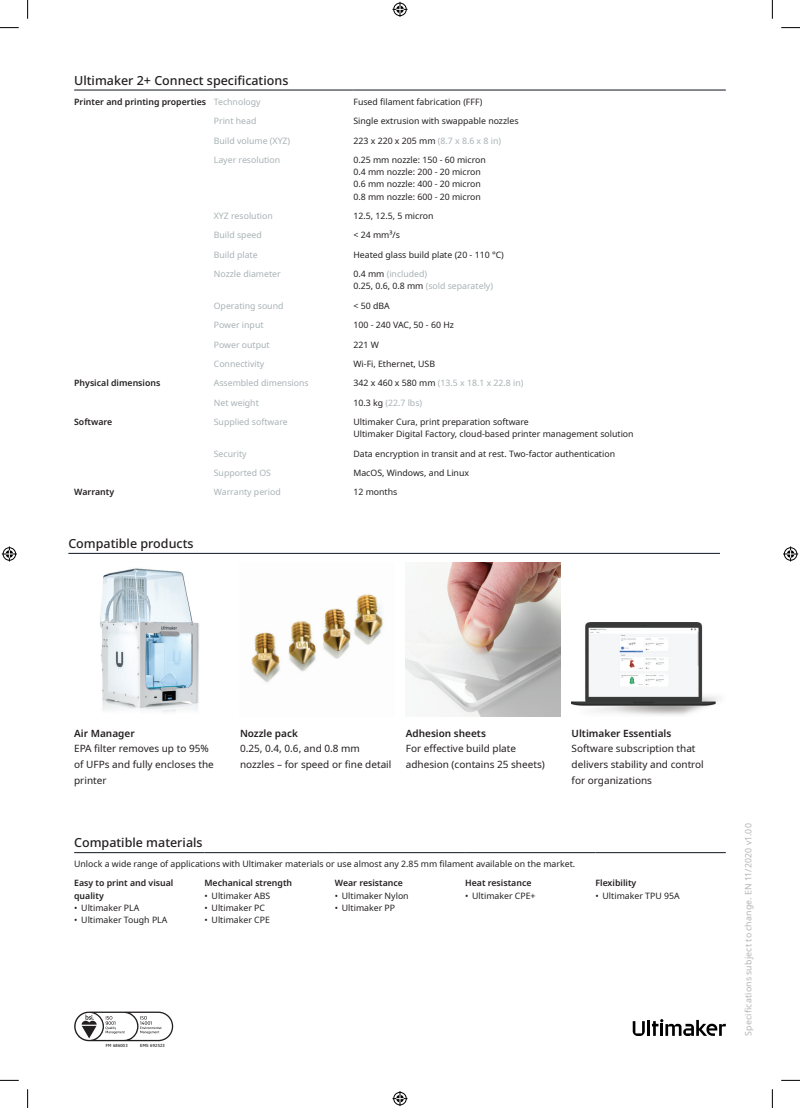
<style>
.page{position:relative;width:800px;height:1108px;background:#fff}
.page>*{position:absolute;margin:0;border:0;box-sizing:border-box;transform-origin:0 0}
.t1{font:500 12.5px "Noto Sans";color:#231f20}
.t2{font:10px/15.8px "Noto Sans";color:#231f20}
.t3{font:600 10px "Noto Sans";color:#231f20}
.t4{font:8.75px/12.2px "Noto Sans";color:#231f20}
.t5{font:8.75px/12.2px "Noto Sans";color:#a8b2b5}
.t6{font:600 8.75px/12.2px "Noto Sans";color:#231f20}
.t7{font:8.75px "Noto Sans";letter-spacing:.02em;color:#b4b4b4}
.t8{font:4.12px "Tahoma";letter-spacing:.045em;color:#040503}
.s1{font-weight:400;color:#a8b2b5}
.s2{color:#a8b2b5}
.s3{color:#231f20}
</style>
<div class="page">
<svg style="left:632px;top:1019px;width:93px;height:17px"></svg>
<img style="left:100px;top:568px;width:99px;height:144px">
<img style="left:251px;top:594px;width:132px;height:89px">
<img style="left:405px;top:562px;width:155px;height:154px">
<img style="left:571px;top:622px;width:149px;height:93px">
<svg style="left:74px;top:1011px;width:99px;height:30px"></svg>
<hr style="left:74px;top:89px;width:140px;height:1px;background:#0e1823">
<hr style="left:214px;top:89px;width:139px;height:1px;background:#0e1823">
<hr style="left:353px;top:89px;width:372px;height:1px;background:#0e1823">
<hr style="left:68px;top:553px;width:651px;height:1px;background:#0e1823">
<hr style="left:74px;top:852px;width:130px;height:1px;background:#0e1823">
<hr style="left:204px;top:852px;width:131px;height:1px;background:#0e1823">
<hr style="left:335px;top:852px;width:130px;height:1px;background:#0e1823">
<hr style="left:465px;top:852px;width:130px;height:1px;background:#0e1823">
<hr style="left:595px;top:852px;width:130px;height:1px;background:#0e1823">
<svg style="left:0;top:27px;width:19px;height:1px"></svg>
<svg style="left:781px;top:27px;width:18px;height:1px"></svg>
<svg style="left:0;top:1079px;width:19px;height:2px"></svg>
<svg style="left:781px;top:1079px;width:18px;height:2px"></svg>
<svg style="left:27px;top:0;width:1px;height:19px"></svg>
<svg style="left:27px;top:1089px;width:1px;height:19px"></svg>
<svg style="left:771px;top:0;width:1px;height:19px"></svg>
<svg style="left:771px;top:1089px;width:1px;height:19px"></svg>
<svg style="left:392px;top:2px;width:15px;height:15px"></svg>
<svg style="left:392px;top:1091px;width:15px;height:15px"></svg>
<svg style="left:2px;top:546px;width:15px;height:15px"></svg>
<svg style="left:783px;top:546px;width:14px;height:15px"></svg>
<h1 class="t1" style="left:74px;top:71px;width:216px">Ultimaker 2+ Connect specifications</h1>
<p class="t6" style="left:74px;top:96px;width:188px">Printer and printing properties <span class="s1">Technology</span></p>
<p class="t4" style="left:353px;top:96px;width:130px">Fused filament fabrication (FFF)</p>
<p class="t5" style="left:214px;top:115px;width:44px">Print head</p>
<p class="t4" style="left:353px;top:115px;width:167px">Single extrusion with swappable nozzles</p>
<p class="t5" style="left:214px;top:134px;width:78px">Build volume (XYZ)</p>
<p class="t4" style="left:353px;top:134px;width:149px">223 x 220 x 205 mm <span class="s2">(8.7 x 8.6 x 8 in)</span></p>
<p class="t5" style="left:214px;top:154px;width:68px">Layer resolution</p>
<p class="t4" style="left:353px;top:154px;width:134px">0.25 mm nozzle: 150 - 60 micron<br>0.4 mm nozzle: 200 - 20 micron<br>0.6 mm nozzle: 400 - 20 micron<br>0.8 mm nozzle: 600 - 20 micron</p>
<p class="t5" style="left:214px;top:210px;width:61px">XYZ resolution</p>
<p class="t4" style="left:353px;top:210px;width:82px">12.5, 12.5, 5 micron</p>
<p class="t5" style="left:214px;top:229px;width:50px">Build speed</p>
<p class="t4" style="left:353px;top:229px;width:48px">&lt; 24 mm³/s</p>
<p class="t5" style="left:214px;top:249px;width:45px">Build plate</p>
<p class="t4" style="left:353px;top:249px;width:152px">Heated glass build plate (20 - 110 °C)</p>
<p class="t5" style="left:214px;top:268px;width:68px">Nozzle diameter</p>
<p class="t5" style="left:353px;top:268px;width:141px"><span class="s3">0.4 mm</span> (included)<br><span class="s3">0.25, 0.6, 0.8 mm</span> (sold separately)</p>
<p class="t5" style="left:214px;top:300px;width:71px">Operating sound</p>
<p class="t4" style="left:353px;top:300px;width:38px">&lt; 50 dBA</p>
<p class="t5" style="left:214px;top:319px;width:51px">Power input</p>
<p class="t4" style="left:353px;top:319px;width:102px">100 - 240 VAC, 50 - 60 Hz</p>
<p class="t5" style="left:214px;top:338px;width:57px">Power output</p>
<p class="t4" style="left:353px;top:338px;width:27px">221 W</p>
<p class="t5" style="left:214px;top:358px;width:52px">Connectivity</p>
<p class="t4" style="left:353px;top:358px;width:83px">Wi-Fi, Ethernet, USB</p>
<p class="t6" style="left:74px;top:377px;width:88px">Physical dimensions</p>
<p class="t5" style="left:214px;top:377px;width:96px">Assembled dimensions</p>
<p class="t5" style="left:353px;top:377px;width:171px"><span class="s3">342 x 460 x 580 mm</span> (13.5 x 18.1 x 22.8 in)</p>
<p class="t5" style="left:214px;top:396px;width:47px">Net weight</p>
<p class="t5" style="left:353px;top:396px;width:70px"><span class="s3">10.3 kg</span> (22.7 lbs)</p>
<p class="t6" style="left:74px;top:416px;width:40px">Software</p>
<p class="t5" style="left:214px;top:416px;width:75px">Supplied software</p>
<p class="t4" style="left:353px;top:416px;width:282px">Ultimaker Cura, print preparation software<br>Ultimaker Digital Factory, cloud-based printer management solution</p>
<p class="t5" style="left:214px;top:447px;width:34px">Security</p>
<p class="t4" style="left:353px;top:447px;width:263px">Data encryption in transit and at rest. Two-factor authentication</p>
<p class="t5" style="left:214px;top:467px;width:59px">Supported OS</p>
<p class="t4" style="left:353px;top:467px;width:117px">MacOS, Windows, and Linux</p>
<p class="t6" style="left:74px;top:486px;width:41px">Warranty</p>
<p class="t5" style="left:214px;top:486px;width:68px">Warranty period</p>
<p class="t4" style="left:353px;top:486px;width:45px">12 months</p>
<h1 class="t1" style="left:68px;top:534px;width:127px">Compatible products</h1>
<p class="t3" style="left:74px;top:726px;width:62px">Air Manager</p>
<p class="t2" style="left:74px;top:741px;width:141px">EPA filter removes up to 95% of UFPs and fully encloses the printer</p>
<p class="t3" style="left:240px;top:726px;width:59px">Nozzle pack</p>
<p class="t2" style="left:240px;top:741px;width:153px">0.25, 0.4, 0.6, and 0.8 mm nozzles – for speed or fine detail</p>
<p class="t3" style="left:405px;top:726px;width:82px">Adhesion sheets</p>
<p class="t2" style="left:405px;top:741px;width:140px">For effective build plate adhesion (contains 25 sheets)</p>
<p class="t3" style="left:571px;top:726px;width:101px">Ultimaker Essentials</p>
<p class="t2" style="left:571px;top:741px;width:134px">Software subscription that delivers stability and control for organizations</p>
<h1 class="t1" style="left:74px;top:834px;width:130px">Compatible materials</h1>
<p class="t4" style="left:74px;top:858px;width:502px">Unlock a wide range of applications with Ultimaker materials or use almost any 2.85 mm filament available on the market.</p>
<p class="t6" style="left:74px;top:877px;width:101px">Easy to print and visual quality</p>
<p class="t4" style="left:74px;top:901px;width:67px">• Ultimaker PLA</p>
<p class="t4" style="left:74px;top:914px;width:95px">• Ultimaker Tough PLA</p>
<p class="t6" style="left:204px;top:877px;width:89px">Mechanical strength</p>
<p class="t4" style="left:204px;top:889px;width:67px">• Ultimaker ABS</p>
<p class="t4" style="left:204px;top:901px;width:62px">• Ultimaker PC</p>
<p class="t4" style="left:204px;top:914px;width:67px">• Ultimaker CPE</p>
<p class="t6" style="left:335px;top:877px;width:70px">Wear resistance</p>
<p class="t4" style="left:335px;top:889px;width:75px">• Ultimaker Nylon</p>
<p class="t4" style="left:335px;top:901px;width:62px">• Ultimaker PP</p>
<p class="t6" style="left:465px;top:877px;width:68px">Heat resistance</p>
<p class="t4" style="left:465px;top:889px;width:72px">• Ultimaker CPE+</p>
<p class="t6" style="left:595px;top:877px;width:42px">Flexibility</p>
<p class="t4" style="left:595px;top:889px;width:86px">• Ultimaker TPU 95A</p>
<p class="t8" style="left:106px;top:1042px;width:23px">FM 686003</p>
<p class="t8" style="left:140px;top:1042px;width:26px">EMS 692523</p>
<p class="t7" style="left:741px;top:1036px;width:214px;rotate:-90deg">Specifications subject to change. EN 11/2020 v1.00</p>
</div>
